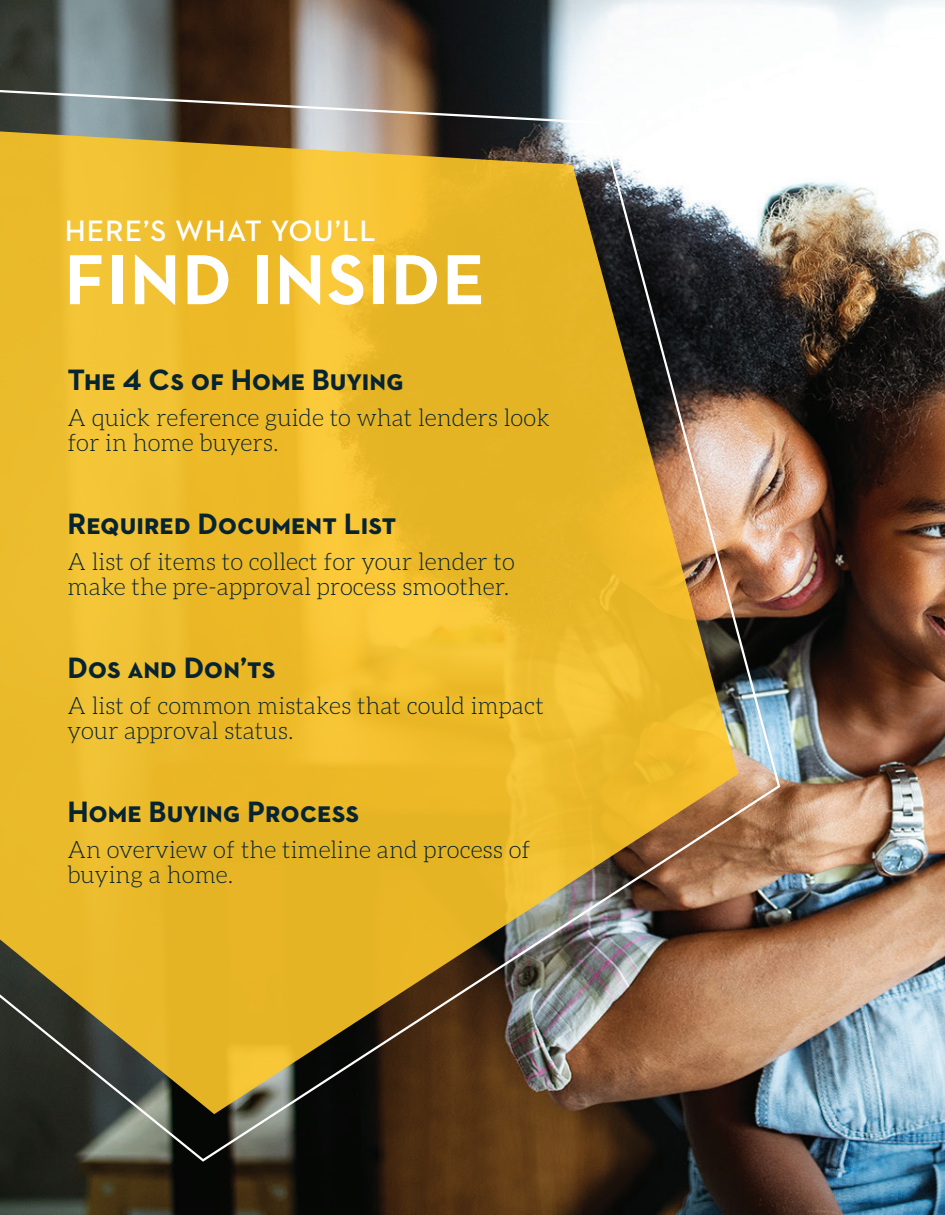
<style>
.page{position:relative;width:945px;height:1215px;background:#fff}
.page>*{position:absolute;margin:0;border:0;box-sizing:border-box;transform-origin:0 0}
.t1{font:700 72px "Neutraface 2 Text";letter-spacing:.03em;color:#fff}
.t2{font:700 30px "Neutraface 2 Text";color:#082431}
.t3{font:600 30px "Neutraface 2 Text";letter-spacing:.03em;color:#fff}
.t4{font:300 24px/25.5px "Aleo";color:#082431}
</style>
<div class="page">
<img style="left:0;top:0;width:945px;height:1215px">
<img style="left:0;top:84px;width:782px;height:1079px">
<p class="t3" style="left:65px;top:212px;width:313px">HERE’S WHAT YOU’LL</p>
<p class="t1" style="left:65px;top:234px;width:422px">FIND INSIDE</p>
<p class="t2" style="left:68px;top:360px;width:338px">The 4 Cs of Home Buying</p>
<p class="t4" style="left:68px;top:404px;width:484px">A quick reference guide to what lenders look for in home buyers.</p>
<p class="t2" style="left:68px;top:504px;width:331px">Required Document List</p>
<p class="t4" style="left:68px;top:548px;width:449px">A list of items to collect for your lender to make the pre-approval process smoother.</p>
<p class="t2" style="left:68px;top:648px;width:210px">Dos and Don’ts</p>
<p class="t4" style="left:68px;top:692px;width:478px">A list of common mistakes that could impact your approval status.</p>
<p class="t2" style="left:68px;top:792px;width:293px">Home Buying Process</p>
<p class="t4" style="left:68px;top:836px;width:465px">An overview of the timeline and process of buying a home.</p>
</div>
